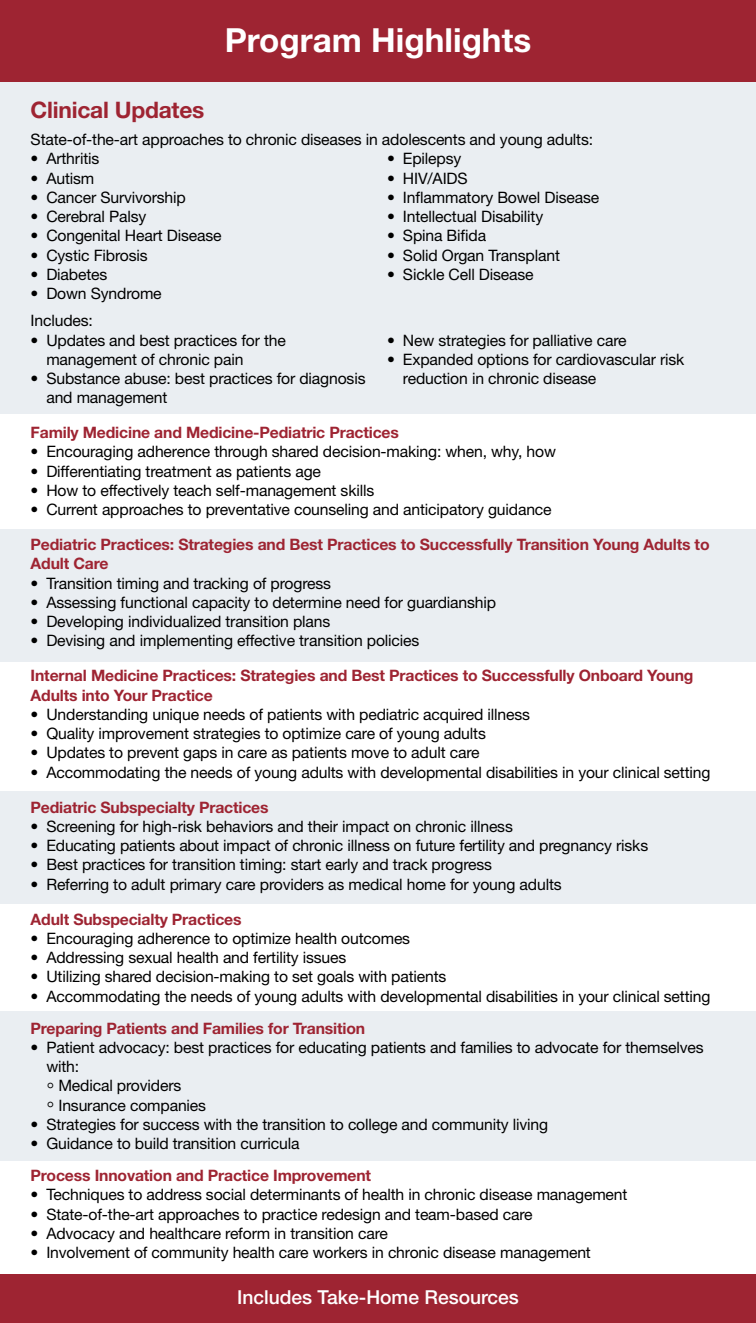
<style>
.page{position:relative;width:756px;height:1323px;background:#fff}
.page>*{position:absolute;margin:0;border:0;box-sizing:border-box;transform-origin:0 0}
.t1{font:700 33.25px "Helvetica Neue LT Std";color:#fff}
.t2{font:700 22.75px "Helvetica Neue LT Std";letter-spacing:-.01em;color:#9e2432}
.t3{font:500 19.25px "Helvetica Neue LT Std";color:#fff}
.t4{font:15.75px/19.2px "Helvetica Neue LT Std";letter-spacing:-.01em;color:#000}
.t5{font:700 15.75px/19.2px "Helvetica Neue LT Std";letter-spacing:-.01em;color:#9e2432}
.s1{font-family:"Arial";font-size:22.75px}
</style>
<div class="page">
<div style="left:0;top:72px;width:756px;height:341px;background:#eaeef2"></div>
<div style="left:0;top:529px;width:756px;height:133px;background:#eaeef2"></div>
<div style="left:0;top:791px;width:756px;height:112px;background:#eaeef2"></div>
<div style="left:0;top:1011px;width:756px;height:150px;background:#eaeef2"></div>
<div style="left:0;top:0;width:756px;height:82px;background:#9e2432"></div>
<div style="left:0;top:1274px;width:756px;height:49px;background:#9e2432"></div>
<h1 class="t1" style="left:225px;top:19px;width:308px">Program Highlights</h1>
<h2 class="t2" style="left:31px;top:96px;width:175px">Clinical Updates</h2>
<p class="t4" style="left:31px;top:130px;width:564px">State-of-the-art approaches to chronic diseases in adolescents and young adults:</p>
<p class="t4" style="left:31px;top:149px;width:70px">• Arthritis</p>
<p class="t4" style="left:31px;top:168px;width:65px">• Autism</p>
<p class="t4" style="left:31px;top:188px;width:157px">• Cancer Survivorship</p>
<p class="t4" style="left:31px;top:207px;width:117px">• Cerebral Palsy</p>
<p class="t4" style="left:31px;top:226px;width:192px">• Congenital Heart Disease</p>
<p class="t4" style="left:31px;top:245px;width:119px">• Cystic Fibrosis</p>
<p class="t4" style="left:31px;top:265px;width:78px">• Diabetes</p>
<p class="t4" style="left:31px;top:284px;width:133px">• Down Syndrome</p>
<p class="t4" style="left:387px;top:149px;width:76px">• Epilepsy</p>
<p class="t4" style="left:387px;top:168px;width:82px">• HIV/AIDS</p>
<p class="t4" style="left:387px;top:187px;width:214px">• Inflammatory Bowel Disease</p>
<p class="t4" style="left:387px;top:207px;width:158px">• Intellectual Disability</p>
<p class="t4" style="left:387px;top:226px;width:101px">• Spina Bifida</p>
<p class="t4" style="left:387px;top:245px;width:174px">• Solid Organ Transplant</p>
<p class="t4" style="left:387px;top:264px;width:148px">• Sickle Cell Disease</p>
<p class="t4" style="left:31px;top:311px;width:64px">Includes:</p>
<p class="t4" style="left:46px;top:330px;width:241px;text-indent:-16px">• Updates and best practices for the management of chronic pain</p>
<p class="t4" style="left:46px;top:369px;width:321px;text-indent:-16px">• Substance abuse: best practices for diagnosis and management</p>
<p class="t4" style="left:387px;top:330px;width:241px">• New strategies for palliative care</p>
<p class="t4" style="left:403px;top:349px;width:283px;text-indent:-16px">• Expanded options for cardiovascular risk reduction in chronic disease</p>
<p class="t5" style="left:31px;top:423px;width:370px">Family Medicine and Medicine-Pediatric Practices</p>
<p class="t4" style="left:31px;top:442px;width:527px">• Encouraging adherence through shared decision-making: when, why, how</p>
<p class="t4" style="left:31px;top:461px;width:292px">• Differentiating treatment as patients age</p>
<p class="t4" style="left:31px;top:481px;width:345px">• How to effectively teach self-management skills</p>
<p class="t4" style="left:31px;top:500px;width:523px">• Current approaches to preventative counseling and anticipatory guidance</p>
<p class="t5" style="left:31px;top:535px;width:681px">Pediatric Practices: Strategies and Best Practices to Successfully Transition Young Adults to<br>Adult Care</p>
<p class="t4" style="left:31px;top:573px;width:302px">• Transition timing and tracking of progress</p>
<p class="t4" style="left:31px;top:593px;width:467px">• Assessing functional capacity to determine need for guardianship</p>
<p class="t4" style="left:31px;top:612px;width:301px">• Developing individualized transition plans</p>
<p class="t4" style="left:31px;top:631px;width:390px">• Devising and implementing effective transition policies</p>
<p class="t5" style="left:31px;top:666px;width:664px">Internal Medicine Practices: Strategies and Best Practices to Successfully Onboard Young<br>Adults into Your Practice</p>
<p class="t4" style="left:31px;top:705px;width:501px">• Understanding unique needs of patients with pediatric acquired illness</p>
<p class="t4" style="left:31px;top:724px;width:457px">• Quality improvement strategies to optimize care of young adults</p>
<p class="t4" style="left:31px;top:743px;width:451px">• Updates to prevent gaps in care as patients move to adult care</p>
<p class="t4" style="left:31px;top:762px;width:681px">• Accommodating the needs of young adults with developmental disabilities in your clinical setting</p>
<p class="t5" style="left:31px;top:797px;width:240px">Pediatric Subspecialty Practices</p>
<p class="t4" style="left:31px;top:816px;width:484px">• Screening for high-risk behaviors and their impact on chronic illness</p>
<p class="t4" style="left:31px;top:836px;width:619px">• Educating patients about impact of chronic illness on future fertility and pregnancy risks</p>
<p class="t4" style="left:31px;top:855px;width:463px">• Best practices for transition timing: start early and track progress</p>
<p class="t4" style="left:31px;top:874px;width:533px">• Referring to adult primary care providers as medical home for young adults</p>
<p class="t5" style="left:31px;top:909px;width:212px">Adult Subspecialty Practices</p>
<p class="t4" style="left:31px;top:928px;width:381px">• Encouraging adherence to optimize health outcomes</p>
<p class="t4" style="left:31px;top:948px;width:317px">• Addressing sexual health and fertility issues</p>
<p class="t4" style="left:31px;top:967px;width:417px">• Utilizing shared decision-making to set goals with patients</p>
<p class="t4" style="left:31px;top:986px;width:681px">• Accommodating the needs of young adults with developmental disabilities in your clinical setting</p>
<p class="t5" style="left:31px;top:1018px;width:336px">Preparing Patients and Families for Transition</p>
<p class="t4" style="left:46px;top:1037px;width:659px;text-indent:-16px">• Patient advocacy: best practices for educating patients and families to advocate for themselves with:<br><span class="s1">◦</span> Medical providers<br><span class="s1">◦</span> Insurance companies</p>
<p class="t4" style="left:31px;top:1115px;width:519px">• Strategies for success with the transition to college and community living</p>
<p class="t4" style="left:31px;top:1134px;width:270px">• Guidance to build transition curricula</p>
<p class="t5" style="left:31px;top:1165px;width:342px">Process Innovation and Practice Improvement</p>
<p class="t4" style="left:31px;top:1185px;width:598px">• Techniques to address social determinants of health in chronic disease management</p>
<p class="t4" style="left:31px;top:1204px;width:504px">• State-of-the-art approaches to practice redesign and team-based care</p>
<p class="t4" style="left:31px;top:1223px;width:359px">• Advocacy and healthcare reform in transition care</p>
<p class="t4" style="left:31px;top:1243px;width:562px">• Involvement of community health care workers in chronic disease management</p>
<p class="t3" style="left:237px;top:1285px;width:283px">Includes Take-Home Resources</p>
</div>
